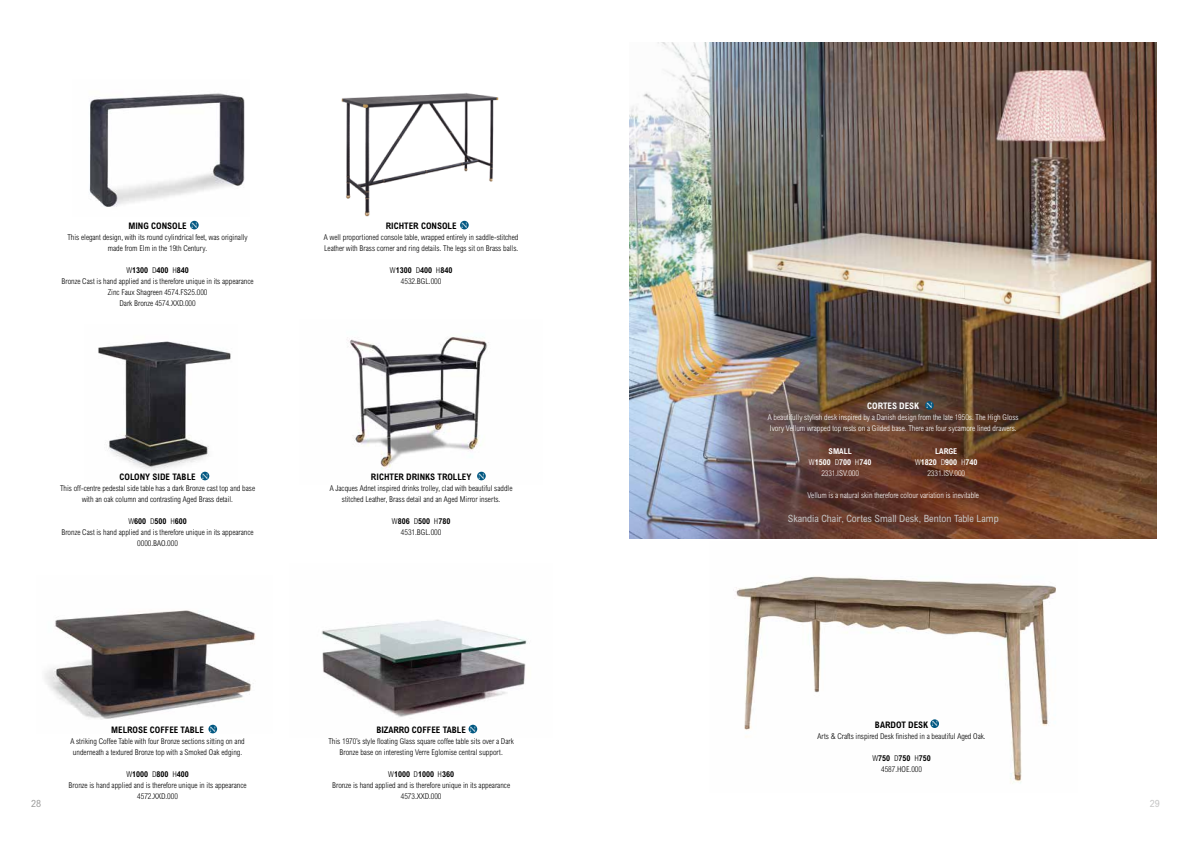
<style>
.page{position:relative;width:1191px;height:842px;background:#fff}
.page>*{position:absolute;margin:0;border:0;box-sizing:border-box;transform-origin:0 0}
.t1{font:condensed 10px "Arial";color:#c6c6c6}
.t2{font:condensed 10px "Arial";color:#9d9d9c}
.t3{font:700 condensed 9px "Arial";color:#000}
.t4{font:700 condensed 9px "Arial";color:#fff}
.t5{font:300 condensed 8px/11px "Arial";color:#000;text-align:center}
.t6{font:300 condensed 8px/11px "Arial";color:#fff}
.t7{font:700 condensed 8px/11px "Arial";color:#fff;text-align:center}
.t8{font:8px "Americana BT";color:#fff}
.s1{font-weight:700}
.s2{font-weight:300}
</style>
<div class="page">
<img style="left:89px;top:93px;width:156px;height:114px">
<img style="left:341px;top:93px;width:158px;height:130px">
<img style="left:98px;top:341px;width:133px;height:140px">
<img style="left:347px;top:337px;width:142px;height:144px">
<img style="left:45px;top:610px;width:211px;height:124px">
<img style="left:321px;top:619px;width:206px;height:115px">
<img style="left:629px;top:43px;width:527px;height:496px">
<div style="left:190px;top:221px;width:9px;height:8px;background:#005781;border-radius:50%"></div>
<div style="left:201px;top:472px;width:8px;height:8px;background:#005781;border-radius:50%"></div>
<div style="left:208px;top:725px;width:9px;height:8px;background:#005781;border-radius:50%"></div>
<div style="left:460px;top:221px;width:9px;height:8px;background:#005781;border-radius:50%"></div>
<div style="left:477px;top:472px;width:9px;height:8px;background:#005781;border-radius:50%"></div>
<div style="left:468px;top:725px;width:9px;height:8px;background:#005781;border-radius:50%"></div>
<img style="left:735px;top:576px;width:321px;height:208px">
<div style="left:930px;top:719px;width:9px;height:9px;background:#005781;border-radius:50%"></div>
<div style="left:925px;top:401px;width:8px;height:9px;background:#005781;border-radius:50%"></div>
<p class="t3" style="left:128px;top:220px;width:60px">MING CONSOLE</p>
<p class="t5" style="left:68px;top:231px;width:182px">This elegant design, with its round cylindrical feet, was originally made from Elm in the 19th Century.</p>
<p class="t5" style="left:61px;top:264px;width:194px">W<span class="s1">1300</span> D<span class="s1">400</span> H<span class="s1">840<br></span>Bronze Cast is hand applied and is therefore unique in its appearance Zinc Faux Shagreen 4574.FS25.000<br>Dark Bronze 4574.XXD.000</p>
<p class="t8" style="left:191px;top:221px;width:7px">N</p>
<p class="t3" style="left:386px;top:220px;width:72px">RICHTER CONSOLE</p>
<p class="t5" style="left:324px;top:231px;width:196px;text-align:left">A well proportioned console table, wrapped entirely in saddle-stitched<br>Leather with Brass corner and ring details. The legs sit on Brass balls.</p>
<p class="t5" style="left:390px;top:264px;width:64px">W<span class="s1">1300</span> D<span class="s1">400</span> H<span class="s1">840<br></span>4532.BGL.000</p>
<p class="t8" style="left:461px;top:221px;width:7px">N</p>
<p class="t4" style="left:867px;top:401px;width:54px">CORTES DESK</p>
<p class="t6" style="left:768px;top:412px;width:252px">A beautifully stylish desk inspired by a Danish design from the late 1950s. The High Gloss<br>Ivory Vellum wrapped top rests on a Gilded base. There are four sycamore lined drawers.</p>
<p class="t8" style="left:926px;top:401px;width:7px">N</p>
<p class="t8" style="left:202px;top:471px;width:7px">N</p>
<p class="t3" style="left:119px;top:472px;width:78px">COLONY SIDE TABLE</p>
<p class="t5" style="left:60px;top:483px;width:197px">This off-centre pedestal side table has a dark Bronze cast top and base with an oak column and contrasting Aged Brass detail.</p>
<p class="t5" style="left:61px;top:516px;width:194px">W<span class="s1">600</span> D<span class="s1">500</span> H<span class="s1">600<br></span>Bronze Cast is hand applied and is therefore unique in its appearance<br>0000.BAO.000</p>
<p class="t8" style="left:478px;top:471px;width:7px">N</p>
<p class="t3" style="left:371px;top:472px;width:102px">RICHTER DRINKS TROLLEY</p>
<p class="t5" style="left:330px;top:483px;width:184px">A Jacques Adnet inspired drinks trolley, clad with beautiful saddle stitched Leather, Brass detail and an Aged Mirror inserts.</p>
<p class="t5" style="left:392px;top:516px;width:60px">W<span class="s1">806</span> D<span class="s1">500</span> H<span class="s1">780<br></span>4531.BGL.000</p>
<p class="t7" style="left:809px;top:445px;width:64px">SMALL<br><span class="s2">W</span>1500 <span class="s2">D</span>700 <span class="s2">H</span>740<br><span class="s2">2331.ISV.000</span></p>
<p class="t7" style="left:915px;top:445px;width:64px">LARGE<br><span class="s2">W</span>1820 <span class="s2">D</span>900 <span class="s2">H</span>740<br><span class="s2">2331.ISV.000</span></p>
<p class="t6" style="left:807px;top:489px;width:173px">Vellum is a natural skin therefore colour variation is inevitable</p>
<p class="t1" style="left:787px;top:513px;width:212px">Skandia Chair, Cortes Small Desk, Benton Table Lamp</p>
<p class="t3" style="left:875px;top:719px;width:55px">BARDOT DESK</p>
<p class="t5" style="left:817px;top:730px;width:170px">Arts &amp; Crafts inspired Desk finished in a beautiful Aged Oak.</p>
<p class="t5" style="left:872px;top:752px;width:60px">W<span class="s1">750</span> D<span class="s1">750</span> H<span class="s1">750<br></span>4587.HOE.000</p>
<p class="t8" style="left:931px;top:719px;width:7px">N</p>
<p class="t3" style="left:111px;top:724px;width:94px">MELROSE COFFEE TABLE</p>
<p class="t5" style="left:70px;top:735px;width:176px">A striking Coffee Table with four Bronze sections sitting on and underneath a textured Bronze top with a Smoked Oak edging.</p>
<p class="t5" style="left:69px;top:768px;width:180px">W<span class="s1">1000</span> D<span class="s1">800</span> H<span class="s1">400<br></span>Bronze is hand applied and is therefore unique in its appearance<br>4572.XXD.000</p>
<p class="t3" style="left:376px;top:724px;width:91px">BIZARRO COFFEE TABLE</p>
<p class="t5" style="left:328px;top:735px;width:187px">This 1970’s style floating Glass square coffee table sits over a Dark<br>Bronze base on interesting Verre Eglomise central support.</p>
<p class="t5" style="left:332px;top:768px;width:180px">W<span class="s1">1000</span> D<span class="s1">1000</span> H<span class="s1">360<br></span>Bronze is hand applied and is therefore unique in its appearance<br>4573.XXD.000</p>
<p class="t8" style="left:210px;top:724px;width:7px">N</p>
<p class="t8" style="left:470px;top:724px;width:7px">N</p>
<p class="t2" style="left:31px;top:798px;width:11px">28</p>
<p class="t1" style="left:1150px;top:798px;width:11px">29</p>
</div>
